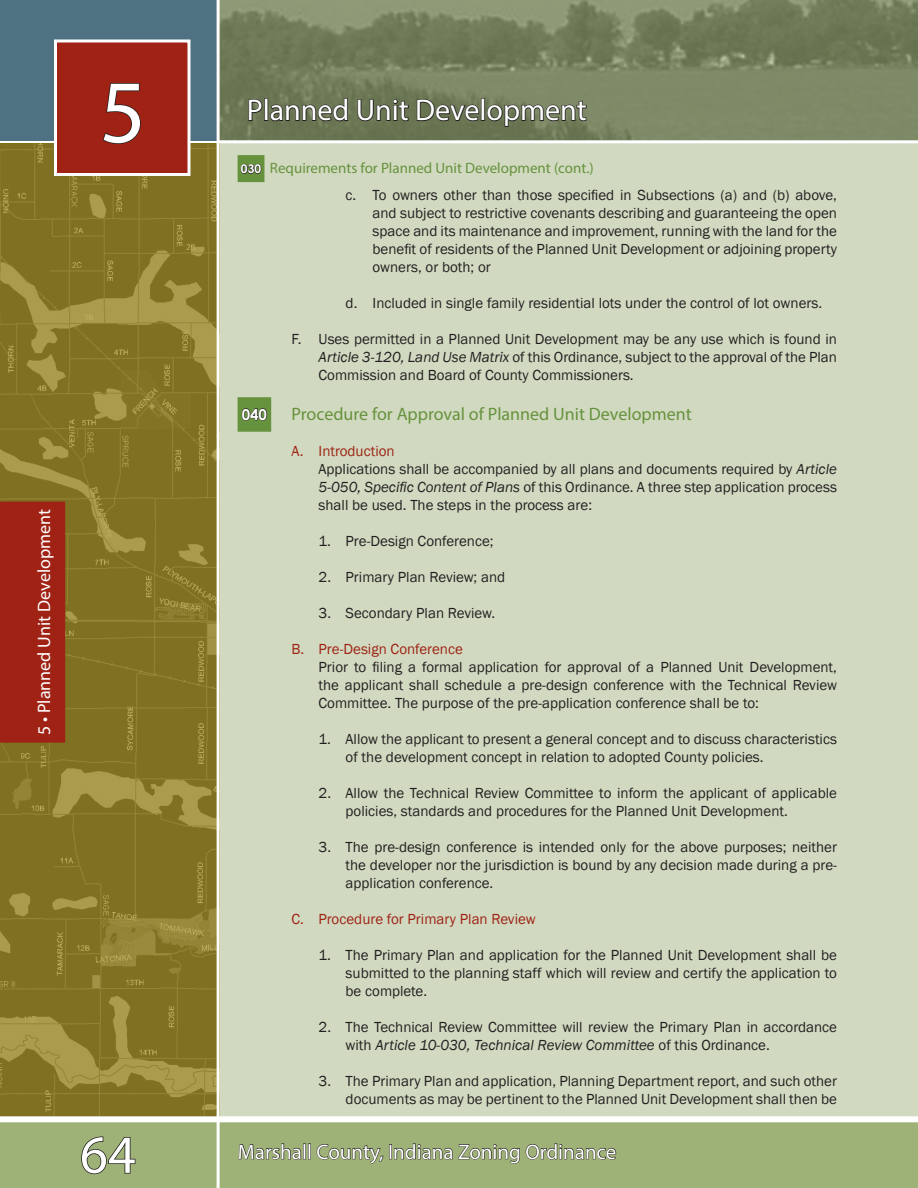
<style>
.page{position:relative;width:918px;height:1188px;background:#fff}
.page>*{position:absolute;margin:0;border:0;box-sizing:border-box;transform-origin:0 0}
.t1{font:90px "Myriad Pro";color:#fff}
.t2{font:54px "Myriad Pro";color:#fff}
.t3{font:30px "Myriad Pro";color:#fff}
.t4{font:21px "Myriad Pro";color:#fff}
.Chapter_Heading{font:18px "Myriad Pro";color:#67923d}
.t5{font:18px "Myriad Pro";color:#fff}
.Section__1{font:15px/18px "Franklin Gothic";color:#231f20}
.Section_At{font:15px/18px "Franklin Gothic";color:#231f20;text-align:justify}
.Section_a{font:15px/18px "Franklin Gothic";color:#231f20;text-align:justify}
.Section_A__Not_Red{font:15px/18px "Franklin Gothic";color:#231f20;text-align:justify}
.Section_A{font:15px "Franklin Gothic";color:#9f2214}
.Chapter_Heading__sma{font:15px "Myriad Pro";color:#67923d}
.Chapter_Heading-2{font:700 15px "Century Gothic";color:#fff}
.s1{font-family:"Century Gothic";font-weight:700;font-size:12px;color:#fff}
.s2{font-style:italic}
</style>
<div class="page">
<div style="left:0;top:134px;width:918px;height:1054px;background:#d1dac1"></div>
<svg style="left:0;top:0;width:918px;height:143px;background:#7a8563"></svg>
<img style="left:0;top:143px;width:217px;height:973px">
<svg style="left:0;top:1116px;width:918px;height:72px;background:#a9bb87"></svg>
<div style="left:0;top:0;width:217px;height:140px;background:#4e7282"></div>
<div style="left:54px;top:39px;width:136px;height:137px;background:#9f2214;border:3px solid #fff"></div>
<svg style="left:103px;top:83px;width:38px;height:61px"></svg>
<hr style="left:217px;top:0;width:3px;height:1188px;background:#fff">
<svg style="left:248px;top:98px;width:15px;height:24px"></svg>
<div style="left:264px;top:98px;width:4px;height:23px;border:2px solid #231f20"></div>
<svg style="left:269px;top:53px;width:80px;height:91px;background:#6d7658"></svg>
<svg style="left:357px;top:98px;width:53px;height:46px;background:#687055"></svg>
<svg style="left:416px;top:98px;width:64px;height:24px;background:#525841"></svg>
<div style="left:481px;top:98px;width:4px;height:23px;border:2px solid #231f20"></div>
<svg style="left:486px;top:100px;width:101px;height:44px;background:#6e765c"></svg>
<svg style="left:80px;top:1136px;width:56px;height:39px;background:#818f62"></svg>
<div style="left:0;top:502px;width:65px;height:241px;background:#9f2214"></div>
<svg style="left:238px;top:1140px;width:64px;height:23px"></svg>
<div style="left:303px;top:1144px;width:3px;height:15px;border:1px solid #231f20"></div>
<div style="left:308px;top:1144px;width:3px;height:15px;border:1px solid #231f20"></div>
<svg style="left:316px;top:1133px;width:68px;height:42px;background:#8fa06c"></svg>
<div style="left:389px;top:1144px;width:3px;height:15px;border:1px solid #231f20"></div>
<svg style="left:394px;top:1125px;width:222px;height:53px;background:#92a36e"></svg>
<div style="left:238px;top:397px;width:33px;height:35px;background:#67923d"></div>
<svg style="left:241px;top:408px;width:26px;height:13px"></svg>
<div style="left:238px;top:155px;width:26px;height:27px;background:#67923d"></div>
<svg style="left:241px;top:164px;width:21px;height:10px"></svg>
<h1 class="t1" style="left:100px;top:57px;width:48px">5</h1>
<p class="t5" style="left:33px;top:735px;width:227px;rotate:-90deg">5 • Planned Unit Development</p>
<h2 class="t2" style="left:80px;top:1121px;width:57px">64</h2>
<h3 class="t3" style="left:247px;top:92px;width:341px">Planned Unit Development</h3>
<p class="Chapter_Heading__sma" style="left:241px;top:159px;width:354px"><span class="s1">030</span> Requirements for Planned Unit Development (cont.)</p>
<p class="Section_a" style="left:373px;top:187px;width:466px;text-indent:-27px">c. To owners other than those specified in Subsections (a) and (b) above, and subject to restrictive covenants describing and guaranteeing the open space and its maintenance and improvement, running with the land for the benefit of residents of the Planned Unit Development or adjoining property owners, or both; or</p>
<p class="Section_a" style="left:346px;top:295px;width:478px">d. Included in single family residential lots under the control of lot owners.</p>
<p class="Section_A__Not_Red" style="left:319px;top:331px;width:520px;text-indent:-27px">F. Uses permitted in a Planned Unit Development may be any use which is found in <span class="s2">Article 3-120, Land Use Matrix</span> of this Ordinance, subject to the approval of the Plan Commission and Board of County Commissioners.</p>
<p class="Chapter_Heading-2" style="left:242px;top:403px;width:27px">040</p>
<p class="Chapter_Heading" style="left:292px;top:403px;width:402px">Procedure for Approval of Planned Unit Development</p>
<p class="Section_A" style="left:292px;top:442px;width:105px">A. Introduction</p>
<p class="Section_At" style="left:319px;top:460px;width:520px">Applications shall be accompanied by all plans and documents required by <span class="s2">Article 5-050, Specific Content of Plans</span> of this Ordinance. A three step application process shall be used. The steps in the process are:</p>
<p class="Section__1" style="left:319px;top:532px;width:177px">1. Pre-Design Conference;</p>
<p class="Section__1" style="left:319px;top:568px;width:188px">2. Primary Plan Review; and</p>
<p class="Section__1" style="left:319px;top:604px;width:178px">3. Secondary Plan Review.</p>
<p class="Section_A" style="left:292px;top:640px;width:173px">B. Pre-Design Conference</p>
<p class="Section_At" style="left:319px;top:658px;width:520px">Prior to filing a formal application for approval of a Planned Unit Development, the applicant shall schedule a pre-design conference with the Technical Review Committee. The purpose of the pre-application conference shall be to:</p>
<p class="Section__1" style="left:346px;top:730px;width:493px;text-indent:-27px">1. Allow the applicant to present a general concept and to discuss characteristics of the development concept in relation to adopted County policies.</p>
<p class="Section__1" style="left:346px;top:784px;width:493px;text-indent:-27px">2. Allow the Technical Review Committee to inform the applicant of applicable policies, standards and procedures for the Planned Unit Development.</p>
<p class="Section__1" style="left:346px;top:838px;width:493px;text-align:justify;text-indent:-27px">3. The pre-design conference is intended only for the above purposes; neither the developer nor the jurisdiction is bound by any decision made during a pre&shy;application conference.</p>
<p class="Section_A" style="left:292px;top:910px;width:246px">C. Procedure for Primary Plan Review</p>
<p class="Section__1" style="left:346px;top:946px;width:493px;text-align:justify;text-indent:-27px">1. The Primary Plan and application for the Planned Unit Development shall be submitted to the planning staff which will review and certify the application to be complete.</p>
<p class="Section__1" style="left:346px;top:1018px;width:493px;text-indent:-27px">2. The Technical Review Committee will review the Primary Plan in accordance with <span class="s2">Article 10-030, Technical Review Committee</span> of this Ordinance.</p>
<p class="Section__1" style="left:319px;top:1072px;width:520px;text-align:right">3. The Primary Plan and application, Planning Department report, and such other documents as may be pertinent to the Planned Unit Development shall then be</p>
<h3 class="t4" style="left:238px;top:1139px;width:380px">Marshall County, Indiana Zoning Ordinance</h3>
</div>
